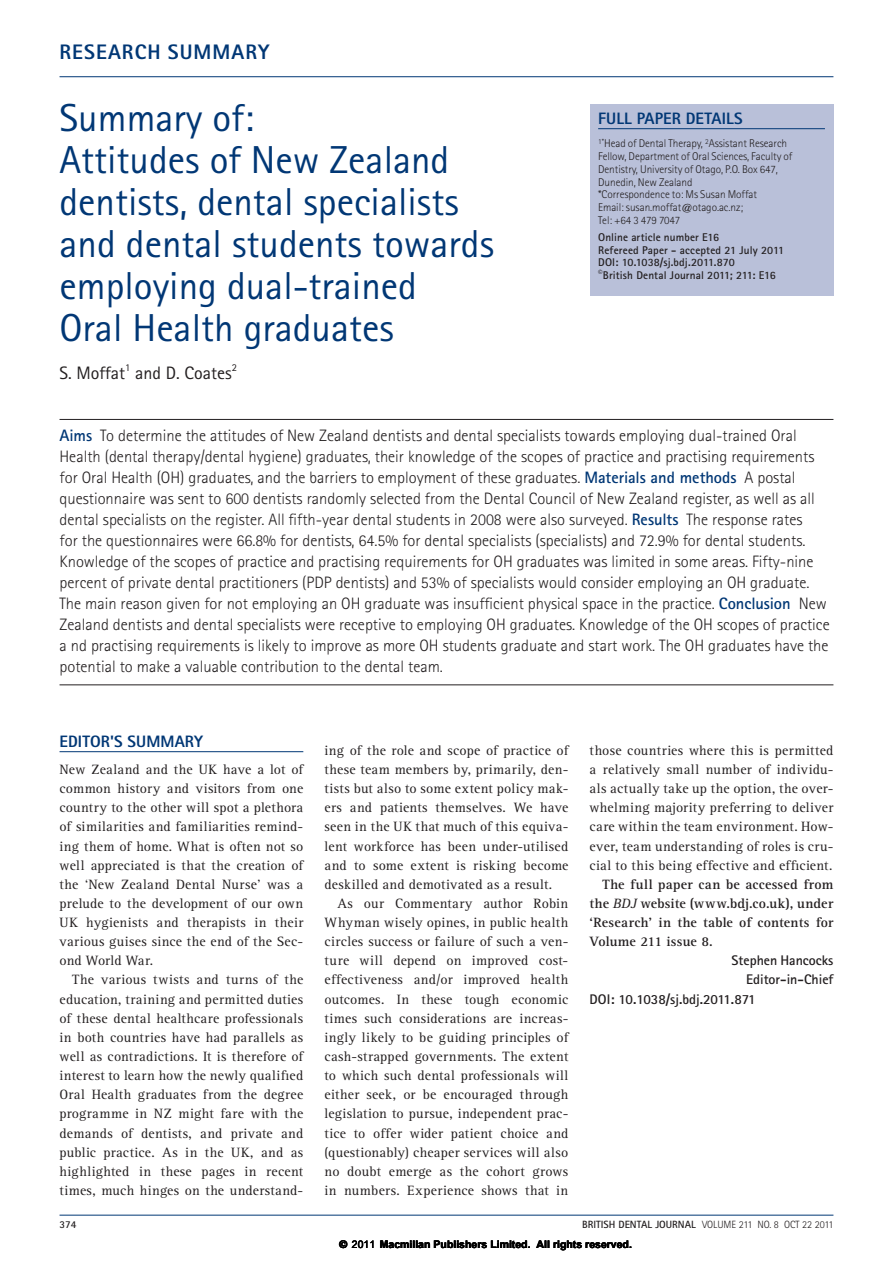
<style>
.page{position:relative;width:893px;height:1263px;background:#fff}
.page>*{position:absolute;margin:0;border:0;box-sizing:border-box;transform-origin:0 0}
._1_BDJ_practice_head{font:39px/42px "Rotis Sans Serif Std";color:#013775}
.t1{font:800 21px "Rotis Sans Serif Std";letter-spacing:.05em;color:#013775}
.author{font:18px "Rotis Sans Serif Std";color:#231f20}
.abstract{font:300 16.5px/21px "Rotis Sans Serif Std";color:#231f20}
._1_BDJ_crosshead_1{font:800 16.5px "Rotis Sans Serif Std";color:#013775}
._1_BDJ_body{font:13.95px/19.2px "Rotis Serif Std";letter-spacing:.025em;color:#231f20;text-align:justify}
._1_BDJ_body_fullout{font:13.95px/19.2px "Rotis Serif Std";letter-spacing:.02em;color:#231f20;text-align:justify}
._1_BDJ_body-2{font:700 13.95px/19.2px "Rotis Serif Std";letter-spacing:.01em;color:#231f20;text-align:justify}
._2_BDJ_commentary_bo{font:700 13.95px "Rotis Sans Serif Std";color:#231f20}
._2_BDJ_references{font:700 13.95px "Rotis Sans Serif Std";color:#231f20}
.author_biog{font:300 11.25px/12.8px "Rotis Sans Serif Std";letter-spacing:-.005em;color:#231f20}
._1_BDJ_author_biog{font:700 11.25px/12.8px "Rotis Sans Serif Std";letter-spacing:.01em;color:#231f20}
.t2{font:700 10.5px "Arial";color:#000}
.t3{font:300 10.5px "Rotis Sans Serif Std";color:#231f20}
.t4{font:700 10.5px "Rotis Sans Serif Std";color:#231f20}
.s1{font-weight:700;color:#013775}
.s2{font-weight:400;font-style:italic}
.s3{font-weight:700}
.s4{font-family:"Helvetica"}
.s5{font-weight:400}
</style>
<div class="page">
<hr style="left:60px;top:76px;width:773px;height:1px;background:#013775">
<hr style="left:60px;top:751px;width:243px;height:1px;background:#013775">
<div style="left:590px;top:104px;width:243px;height:192px;background:#b9c0d9"></div>
<hr style="left:598px;top:128px;width:227px;height:1px;background:#013775">
<hr style="left:60px;top:1215px;width:773px;height:1px;background:#013775">
<hr style="left:60px;top:419px;width:773px;height:1px;background:#231f20">
<hr style="left:60px;top:685px;width:773px;height:1px;background:#231f20">
<p class="t1" style="left:60px;top:39px;width:211px">RESEARCH SUMMARY</p>
<p class="_1_BDJ_practice_head" style="left:60px;top:97px;width:436px">Summary of:<br>Attitudes of New Zealand dentists, dental specialists and dental students towards employing dual-trained<br>Oral Health graduates</p>
<p class="author" style="left:60px;top:362px;width:179px">S. Moffat<sup>1</sup> and D. Coates<sup>2</sup></p>
<p class="_1_BDJ_crosshead_1" style="left:598px;top:108px;width:146px">FULL PAPER DETAILS</p>
<p class="author_biog" style="left:598px;top:137px;width:196px"><sup>1*</sup>Head of Dental Therapy, <sup>2</sup>Assistant Research Fellow, Department of Oral Sciences, Faculty of Dentistry, University of Otago, P.O. Box 647, Dunedin, New Zealand<br>*Correspondence to: Ms Susan Moffat<br>Email: susan.moffat@otago.ac.nz;<br>Tel: +64 3 479 7047</p>
<p class="_1_BDJ_author_biog" style="left:598px;top:231px;width:188px">Online article number E16<br>Refereed Paper - accepted 21 July 2011<br>DOI: 10.1038/sj.bdj.2011.870<br><sup>©</sup>British Dental Journal 2011; 211: E16</p>
<p class="abstract" style="left:60px;top:425px;width:772px"><span class="s1">Aims</span> To determine the attitudes of New Zealand dentists and dental specialists towards employing dual-trained Oral Health (dental therapy/dental hygiene) graduates, their knowledge of the scopes of practice and practising requirements for Oral Health (OH) graduates, and the barriers to employment of these graduates. <span class="s1">Materials and methods</span> A postal questionnaire was sent to 600 dentists randomly selected from the Dental Council of New Zealand register, as well as all dental specialists on the register. All fifth-year dental students in 2008 were also surveyed. <span class="s1">Results</span> The response rates<br>for the questionnaires were 66.8% for dentists, 64.5% for dental specialists (specialists) and 72.9% for dental students.<br>Knowledge of the scopes of practice and practising requirements for OH graduates was limited in some areas. Fifty-nine percent of private dental practitioners (PDP dentists) and 53% of specialists would consider employing an OH graduate.<br>The main reason given for not employing an OH graduate was insufficient physical space in the practice. <span class="s1">Conclusion</span> New Zealand dentists and dental specialists were receptive to employing OH graduates. Knowledge of the OH scopes of practice a nd practising requirements is likely to improve as more OH students graduate and start work. The OH graduates have the potential to make a valuable contribution to the dental team.</p>
<p class="_1_BDJ_crosshead_1" style="left:60px;top:731px;width:145px">EDITOR'S SUMMARY</p>
<p class="_1_BDJ_body_fullout" style="left:60px;top:760px;width:245px">New Zealand and the UK have a lot of common history and visitors from one country to the other will spot a plethora of similarities and familiarities remind&shy;ing them of home. What is often not so well appreciated is that the creation of the ‘New Zealand Dental Nurse’ was a prelude to the development of our own UK hygienists and therapists in their various guises since the end of the Sec&shy;ond World War.</p>
<p class="_1_BDJ_body" style="left:60px;top:971px;width:245px;text-indent:13px">The various twists and turns of the education, training and permitted duties of these dental healthcare professionals in both countries have had parallels as well as contradictions. It is therefore of interest to learn how the newly qualified Oral Health graduates from the degree programme in NZ might fare with the demands of dentists, and private and public practice. As in the UK, and as highlighted in these pages in recent times, much hinges on the understand-</p>
<p class="_1_BDJ_body" style="left:325px;top:741px;width:245px">ing of the role and scope of practice of these team members by, primarily, den&shy;tists but also to some extent policy mak&shy;ers and patients themselves. We have seen in the UK that much of this equiva&shy;lent workforce has been under-utilised and to some extent is risking become deskilled and demotivated as a result.</p>
<p class="_1_BDJ_body" style="left:325px;top:894px;width:245px;text-indent:13px">As our Commentary author Robin Whyman wisely opines, in public health circles success or failure of such a ven&shy;ture will depend on improved cost&shy;effectiveness and/or improved health outcomes. In these tough economic times such considerations are increas&shy;ingly likely to be guiding principles of cash-strapped governments. The extent to which such dental professionals will either seek, or be encouraged through legislation to pursue, independent prac&shy;tice to offer wider patient choice and (questionably) cheaper services will also no doubt emerge as the cohort grows in numbers. Experience shows that in</p>
<p class="_1_BDJ_body" style="left:590px;top:741px;width:245px">those countries where this is permitted a relatively small number of individu&shy;als actually take up the option, the over&shy;whelming majority preferring to deliver care within the team environment. How&shy;ever, team understanding of roles is cru&shy;cial to this being effective and efficient.</p>
<p class="_1_BDJ_body-2" style="left:590px;top:875px;width:245px;text-indent:13px">The full paper can be accessed from the <span class="s2">BDJ</span> website (www.bdj.co.uk), under ‘Research’ in the table of contents for Volume 211 issue 8.</p>
<p class="_2_BDJ_commentary_bo" style="left:732px;top:952px;width:103px">Stephen Hancocks</p>
<p class="_2_BDJ_commentary_bo" style="left:746px;top:971px;width:89px">Editor-in-Chief</p>
<p class="_2_BDJ_references" style="left:590px;top:990px;width:168px">DOI: 10.1038/sj.bdj.2011.871</p>
<p class="t4" style="left:60px;top:1218px;width:18px">374</p>
<p class="t3" style="left:582px;top:1219px;width:253px"><span class="s3">BRITISH DENTAL JOURNAL</span> VOLUME 211 NO. 8 OCT 22 2011</p>
<p class="t2" style="left:340px;top:1237px;width:294px"><span class="s4">©</span> <span class="s5">2011</span> Macmillan Publishers Limited. All rights reserved.</p>
</div>
